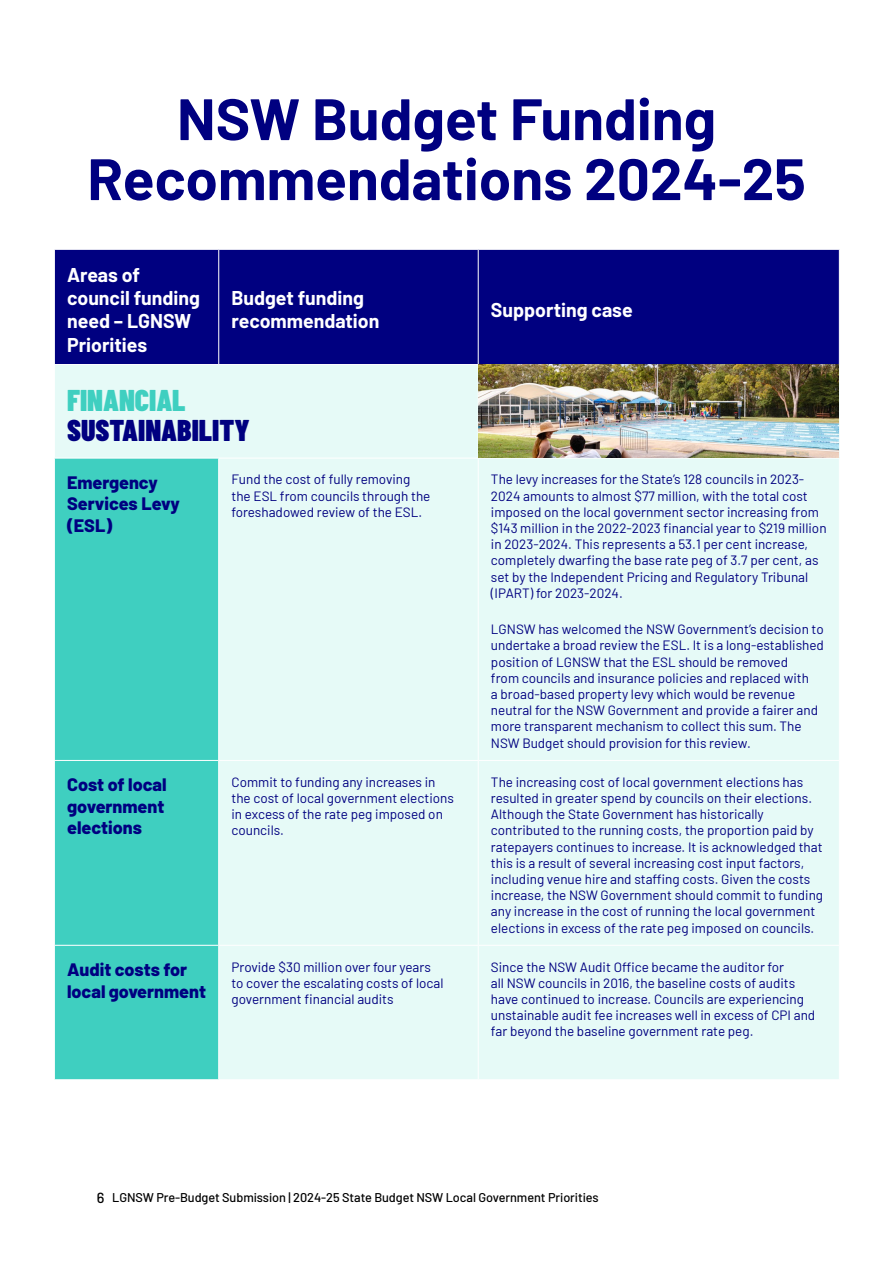
<style>
.page{position:relative;width:893px;height:1263px;background:#fff}
.page>*{position:absolute;margin:0;border:0;box-sizing:border-box;transform-origin:0 0}
.t1{font:700 58.35px/60px "Barlow";color:#000080;text-align:center}
.t2{font:900 30px "Barlow Condensed";color:#000080}
.t3{font:900 30px "Barlow Condensed";color:#3fcfc0}
.t4{font:700 19.5px/23.4px "Barlow";color:#fff}
.t5{font:800 18px/21.6px "Barlow";color:#000080}
.t6{font:13.5px/16.2px "Barlow";color:#000080}
.t7{font:500 12.75px "Barlow";letter-spacing:-.005em;color:#000}
.s1{font-size:14.55px}
</style>
<div class="page">
<div style="left:55px;top:250px;width:784px;height:114px;background:#000080"></div>
<svg style="left:55px;top:365px;width:784px;height:714px;background:#ccf3ee"></svg>
<div style="left:55px;top:459px;width:163px;height:486px;background:#3fcfc0"></div>
<div style="left:219px;top:459px;width:620px;height:486px;background:#e6faf7"></div>
<hr style="left:218px;top:250px;width:1px;height:114px;background:#fff">
<hr style="left:478px;top:250px;width:1px;height:114px;background:#fff">
<hr style="left:218px;top:458px;width:1px;height:302px;background:#fff">
<hr style="left:478px;top:458px;width:1px;height:302px;background:#fff">
<hr style="left:54px;top:760px;width:165px;height:1px;background:#fff">
<hr style="left:219px;top:760px;width:259px;height:1px;background:#fff">
<hr style="left:218px;top:761px;width:1px;height:184px;background:#fff">
<hr style="left:478px;top:760px;width:362px;height:1px;background:#fff">
<hr style="left:478px;top:761px;width:1px;height:184px;background:#fff">
<hr style="left:54px;top:945px;width:165px;height:1px;background:#fff">
<hr style="left:219px;top:945px;width:259px;height:1px;background:#fff">
<hr style="left:218px;top:946px;width:1px;height:133px;background:#fff">
<hr style="left:478px;top:945px;width:362px;height:1px;background:#fff">
<hr style="left:478px;top:946px;width:1px;height:133px;background:#fff">
<hr style="left:478px;top:458px;width:362px;height:1px;background:#fff">
<hr style="left:478px;top:365px;width:1px;height:93px;background:#fff">
<hr style="left:54px;top:458px;width:165px;height:1px;background:#fff">
<hr style="left:219px;top:458px;width:259px;height:1px;background:#fff">
<img style="left:479px;top:365px;width:360px;height:93px">
<h1 class="t1" style="left:87px;top:85px;width:720px">NSW Budget Funding<br>Recommendations 2024-25</h1>
<h3 class="t4" style="left:67px;top:261px;width:134px">Areas of council funding need – LGNSW<br>Priorities</h3>
<h3 class="t4" style="left:231px;top:285px;width:149px">Budget funding recommendation</h3>
<h3 class="t4" style="left:491px;top:296px;width:143px">Supporting case</h3>
<h2 class="t3" style="left:67px;top:379px;width:120px">FINANCIAL</h2>
<h2 class="t2" style="left:67px;top:409px;width:184px">SUSTAINABILITY</h2>
<h3 class="t5" style="left:67px;top:470px;width:114px">Emergency<br>Services Levy (ESL)</h3>
<p class="t6" style="left:231px;top:470px;width:200px">Fund the cost of fully removing the ESL from councils through the foreshadowed review of the ESL.</p>
<p class="t6" style="left:491px;top:470px;width:337px">The levy increases for the State’s 128 councils in 2023- 2024 amounts to almost $77 million, with the total cost imposed on the local government sector increasing from $143 million in the 2022-2023 financial year to $219 million in 2023-2024. This represents a 53.1 per cent increase, completely dwarfing the base rate peg of 3.7 per cent, as set by the Independent Pricing and Regulatory Tribunal (IPART) for 2023-2024.</p>
<p class="t6" style="left:491px;top:620px;width:334px">LGNSW has welcomed the NSW Government’s decision to undertake a broad review the ESL. It is a long-established position of LGNSW that the ESL should be removed<br>from councils and insurance policies and replaced with<br>a broad-based property levy which would be revenue neutral for the NSW Government and provide a fairer and more transparent mechanism to collect this sum. The NSW Budget should provision for this review.</p>
<h3 class="t5" style="left:67px;top:772px;width:101px">Cost of local government elections</h3>
<p class="t6" style="left:231px;top:773px;width:224px">Commit to funding any increases in the cost of local government elections in excess of the rate peg imposed on councils.</p>
<p class="t6" style="left:491px;top:773px;width:334px">The increasing cost of local government elections has resulted in greater spend by councils on their elections.<br>Although the State Government has historically contributed to the running costs, the proportion paid by ratepayers continues to increase. It is acknowledged that this is a result of several increasing cost input factors, including venue hire and staffing costs. Given the costs increase, the NSW Government should commit to funding any increase in the cost of running the local government elections in excess of the rate peg imposed on councils.</p>
<h3 class="t5" style="left:67px;top:957px;width:140px">Audit costs for local government</h3>
<p class="t6" style="left:231px;top:957px;width:214px">Provide $30 million over four years to cover the escalating costs of local government financial audits</p>
<p class="t6" style="left:491px;top:957px;width:326px">Since the NSW Audit Office became the auditor for<br>all NSW councils in 2016, the baseline costs of audits have continued to increase. Councils are experiencing unstainable audit fee increases well in excess of CPI and far beyond the baseline government rate peg.</p>
<p class="t7" style="left:97px;top:1188px;width:504px"><span class="s1">6</span> LGNSW Pre-Budget Submission | 2024-25 State Budget NSW Local Government Priorities</p>
</div>
